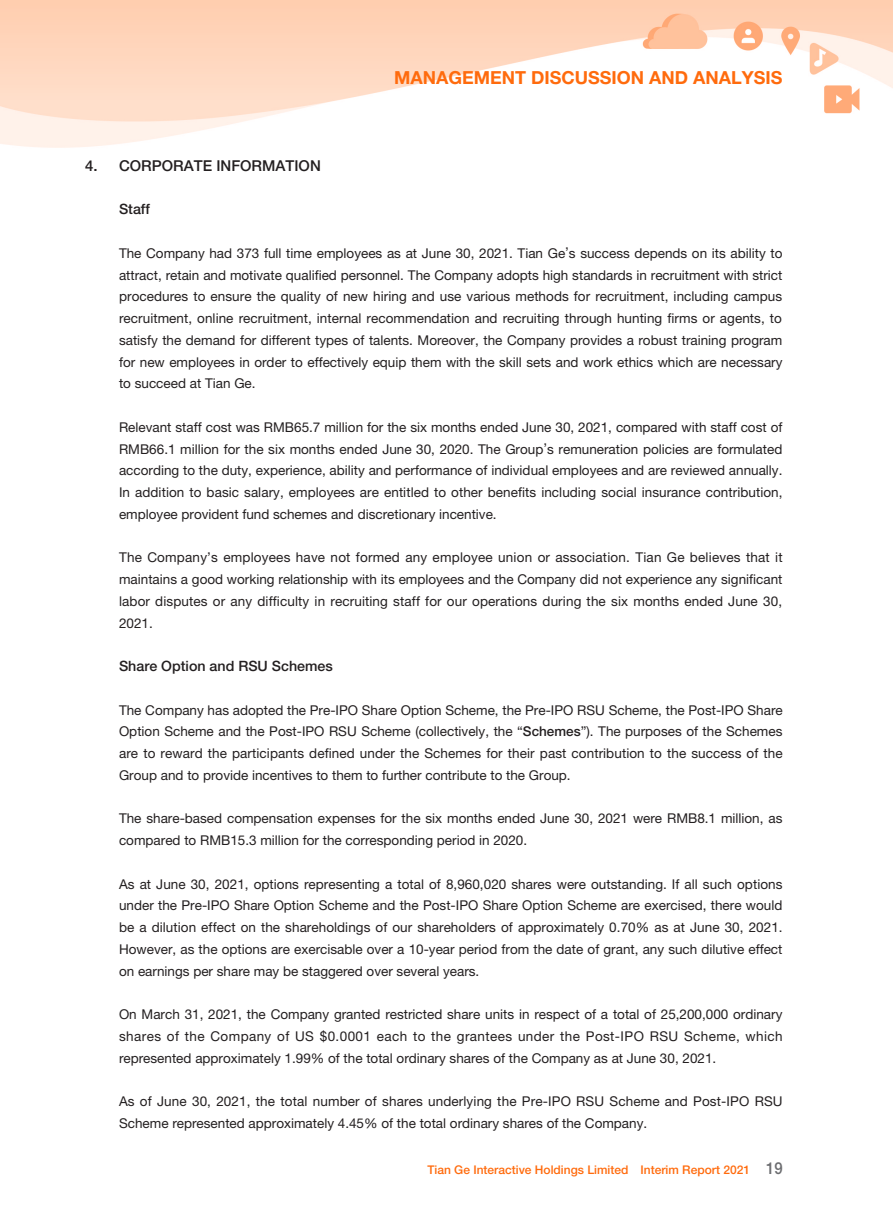
<style>
.page{position:relative;width:893px;height:1212px;background:#fff}
.page>*{position:absolute;margin:0;border:0;box-sizing:border-box;transform-origin:0 0}
.t1{font:700 18px "Helvetica Neue LT Std";color:#ff6b0d}
.t2{font:500 15px "Helvetica Neue LT Std";color:#231f20}
.t3{font:500 14.25px "Helvetica Neue LT Std";color:#231f20}
.t4{font:13.5px/21.8px "Helvetica Neue LT Std";color:#231f20;text-align:justify}
.t5{font:500 12px "Helvetica Neue LT Std";color:#ff6b0d}
.s1{font-weight:500}
.s2{font-size:16.5px;color:#6c6d70}
</style>
<div class="page">
<img style="left:0;top:0;width:893px;height:148px">
<h1 class="t1" style="left:394px;top:67px;width:390px">MANAGEMENT DISCUSSION AND ANALYSIS</h1>
<p class="t2" style="left:85px;top:156px;width:237px">4. CORPORATE INFORMATION</p>
<p class="t3" style="left:119px;top:201px;width:32px">Staff</p>
<p class="t4" style="left:119px;top:242px;width:665px">The Company had 373 full time employees as at June 30, 2021. Tian Ge’s success depends on its ability to attract, retain and motivate qualified personnel. The Company adopts high standards in recruitment with strict procedures to ensure the quality of new hiring and use various methods for recruitment, including campus recruitment, online recruitment, internal recommendation and recruiting through hunting firms or agents, to satisfy the demand for different types of talents. Moreover, the Company provides a robust training program for new employees in order to effectively equip them with the skill sets and work ethics which are necessary to succeed at Tian Ge.</p>
<p class="t4" style="left:119px;top:416px;width:665px">Relevant staff cost was RMB65.7 million for the six months ended June 30, 2021, compared with staff cost of RMB66.1 million for the six months ended June 30, 2020. The Group’s remuneration policies are formulated according to the duty, experience, ability and performance of individual employees and are reviewed annually.<br>In addition to basic salary, employees are entitled to other benefits including social insurance contribution, employee provident fund schemes and discretionary incentive.</p>
<p class="t4" style="left:119px;top:546px;width:665px">The Company’s employees have not formed any employee union or association. Tian Ge believes that it maintains a good working relationship with its employees and the Company did not experience any significant labor disputes or any difficulty in recruiting staff for our operations during the six months ended June 30, 2021.</p>
<p class="t3" style="left:119px;top:657px;width:215px">Share Option and RSU Schemes</p>
<p class="t4" style="left:119px;top:699px;width:665px">The Company has adopted the Pre-IPO Share Option Scheme, the Pre-IPO RSU Scheme, the Post-IPO Share Option Scheme and the Post-IPO RSU Scheme (collectively, the “<span class="s1">Schemes</span>”). The purposes of the Schemes are to reward the participants defined under the Schemes for their past contribution to the success of the Group and to provide incentives to them to further contribute to the Group.</p>
<p class="t4" style="left:119px;top:807px;width:665px">The share-based compensation expenses for the six months ended June 30, 2021 were RMB8.1 million, as compared to RMB15.3 million for the corresponding period in 2020.</p>
<p class="t4" style="left:119px;top:873px;width:665px">As at June 30, 2021, options representing a total of 8,960,020 shares were outstanding. If all such options under the Pre-IPO Share Option Scheme and the Post-IPO Share Option Scheme are exercised, there would be a dilution effect on the shareholdings of our shareholders of approximately 0.70% as at June 30, 2021.<br>However, as the options are exercisable over a 10-year period from the date of grant, any such dilutive effect on earnings per share may be staggered over several years.</p>
<p class="t4" style="left:119px;top:1003px;width:665px">On March 31, 2021, the Company granted restricted share units in respect of a total of 25,200,000 ordinary shares of the Company of US $0.0001 each to the grantees under the Post-IPO RSU Scheme, which represented approximately 1.99% of the total ordinary shares of the Company as at June 30, 2021.</p>
<p class="t4" style="left:119px;top:1090px;width:665px">As of June 30, 2021, the total number of shares underlying the Pre-IPO RSU Scheme and Post-IPO RSU<br>Scheme represented approximately 4.45% of the total ordinary shares of the Company.</p>
<p class="t5" style="left:427px;top:1162px;width:357px">Tian Ge Interactive Holdings Limited Interim Report 2021 <span class="s2">19</span></p>
</div>
